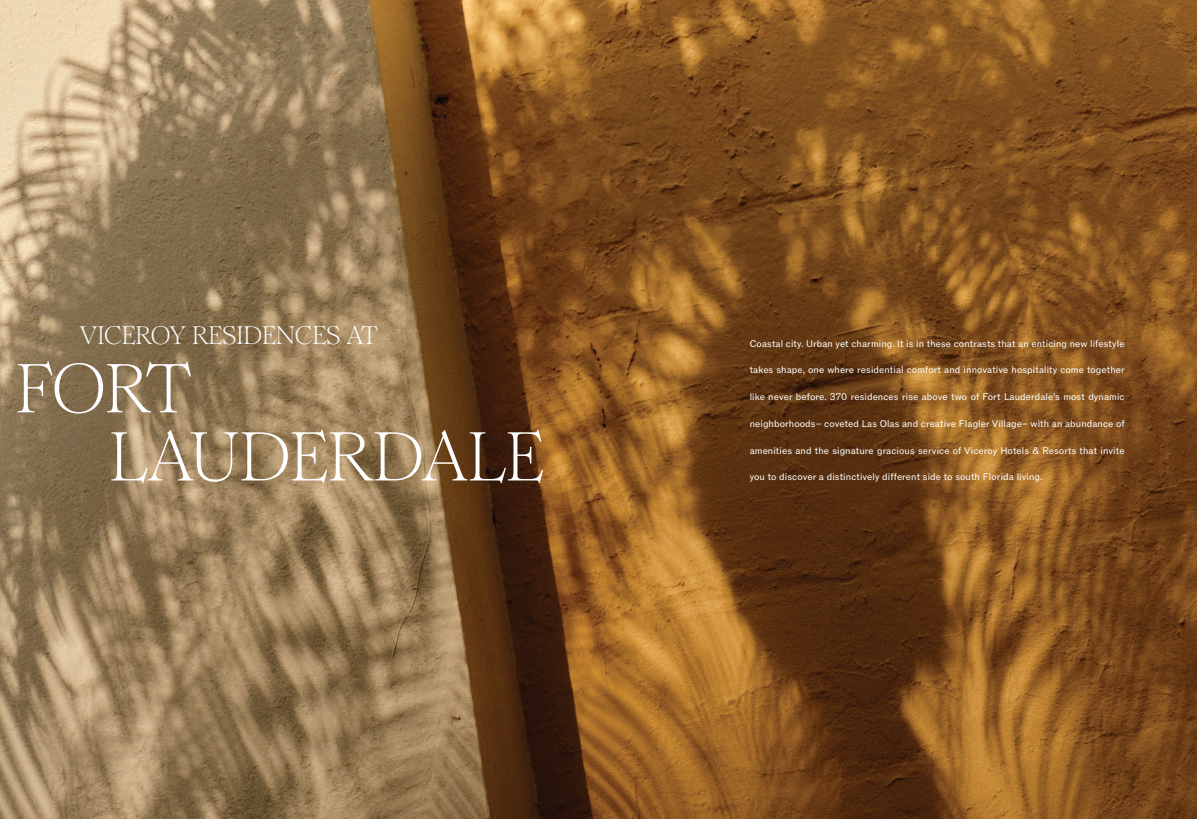
<style>
.page{position:relative;width:1197px;height:819px;background:#fff}
.page>*{position:absolute;margin:0;border:0;box-sizing:border-box;transform-origin:0 0}
.t1{font:68.86px "Romie";letter-spacing:-.01em;color:#fff}
.t2{font:25.2px "Romie";letter-spacing:-.005em;color:#fff}
.t3{font:9.62px "ABCROM";letter-spacing:.01em;color:#fff}
</style>
<div class="page">
<img style="left:0;top:0;width:1197px;height:819px">
<p class="t2" style="left:80px;top:313px;width:300px">VICEROY RESIDENCES AT</p>
<p class="t1" style="left:16px;top:328px;width:177px">FORT</p>
<p class="t1" style="left:109px;top:396px;width:436px">LAUDERDALE</p>
<p class="t3" style="left:750px;top:337px;width:376px">Coastal city. Urban yet charming. It is in these contrasts that an enticing new lifestyle</p>
<p class="t3" style="left:750px;top:364px;width:377px">takes shape, one where residential comfort and innovative hospitality come together</p>
<p class="t3" style="left:750px;top:391px;width:376px">like never before. 370 residences rise above two of Fort Lauderdale’s most dynamic</p>
<p class="t3" style="left:750px;top:418px;width:377px">neighborhoods– coveted Las Olas and creative Flagler Village– with an abundance of</p>
<p class="t3" style="left:750px;top:445px;width:376px">amenities and the signature gracious service of Viceroy Hotels &amp; Resorts that invite</p>
<p class="t3" style="left:750px;top:471px;width:294px">you to discover a distinctively different side to south Florida living.</p>
</div>
